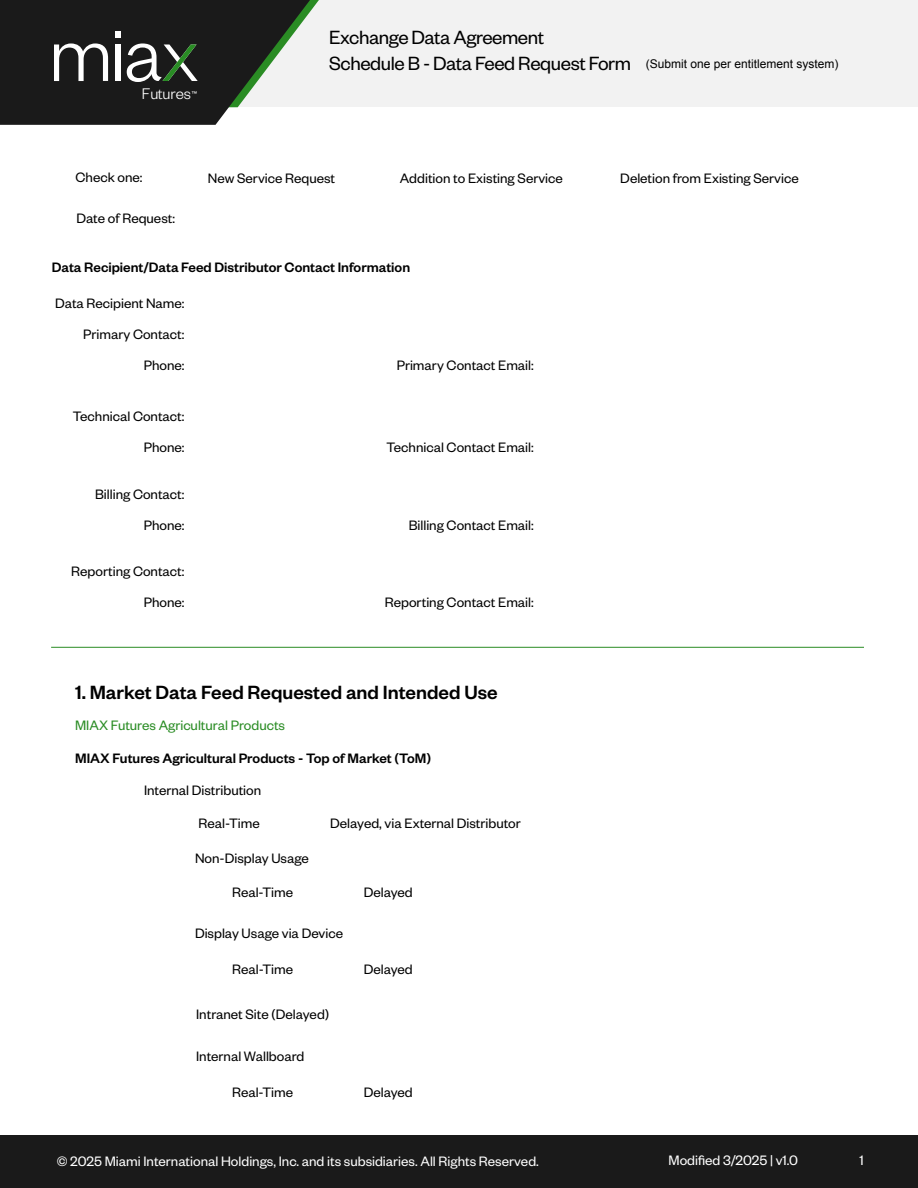
<style>
.page{position:relative;width:918px;height:1188px;background:#fff}
.page>*{position:absolute;margin:0;border:0;box-sizing:border-box;transform-origin:0 0}
.t1{font:21px/25.5px "Founders Grotesk";letter-spacing:-.02em;color:#000}
.t2{font:500 21px "Founders Grotesk";color:#000}
.t3{font:300 16.8px "Founders Grotesk";color:#fff}
.t4{font:15px/30.9px "Founders Grotesk";color:#000;text-align:right}
.t5{font:500 15px "Founders Grotesk";color:#000}
.t6{font:15px "Founders Grotesk";color:#fff}
.t7{font:15px "Founders Grotesk";color:#2a8c24}
.t8{font:12px "Arial";color:#000}
.t9{font:6.45px "Helvetica";color:#fff}
</style>
<div class="page">
<div style="left:0;top:0;width:918px;height:107px;background:#f2f2f2"></div>
<div style="left:0;top:1135px;width:918px;height:53px;background:#1a1a1a"></div>
<svg style="left:0;top:0;width:319px;height:125px"></svg>
<hr style="left:51px;top:647px;width:813px;height:1px;background:#2a8c24">
<p class="t3" style="left:142px;top:83px;width:51px">Futures</p>
<p class="t9" style="left:191px;top:89px;width:8px">™</p>
<h1 class="t1" style="left:329px;top:24px;width:303px">Exchange Data Agreement<br>Schedule B - Data Feed Request Form</h1>
<p class="t8" style="left:646px;top:56px;width:194px">(Submit one per entitlement system)</p>
<p class="t4" style="left:76px;top:161px;width:68px">Check one:</p>
<p class="t4" style="left:76px;top:202px;width:100px">Date of Request:</p>
<p class="t5" style="left:52px;top:258px;width:360px">Data Recipient/Data Feed Distributor Contact Information</p>
<p class="t4" style="left:208px;top:162px;width:129px">New Service Request</p>
<p class="t4" style="left:400px;top:162px;width:165px">Addition to Existing Service</p>
<p class="t4" style="left:620px;top:162px;width:180px">Deletion from Existing Service</p>
<p class="t4" style="left:55px;top:287px;width:131px">Data Recipient Name:<br>Primary Contact:</p>
<p class="t4" style="left:144px;top:349px;width:42px">Phone:</p>
<p class="t4" style="left:73px;top:400px;width:113px">Technical Contact:</p>
<p class="t4" style="left:144px;top:431px;width:42px">Phone:</p>
<p class="t4" style="left:95px;top:478px;width:91px">Billing Contact:</p>
<p class="t4" style="left:144px;top:509px;width:42px">Phone:</p>
<p class="t4" style="left:71px;top:555px;width:115px">Reporting Contact:</p>
<p class="t4" style="left:144px;top:586px;width:42px">Phone:</p>
<p class="t4" style="left:397px;top:349px;width:139px">Primary Contact Email:</p>
<p class="t4" style="left:386px;top:431px;width:149px">Technical Contact Email:</p>
<p class="t4" style="left:409px;top:509px;width:127px">Billing Contact Email:</p>
<p class="t4" style="left:385px;top:586px;width:150px">Reporting Contact Email:</p>
<h1 class="t2" style="left:75px;top:679px;width:424px">1. Market Data Feed Requested and Intended Use</h1>
<p class="t7" style="left:75px;top:717px;width:211px">MIAX Futures Agricultural Products</p>
<p class="t5" style="left:75px;top:749px;width:358px">MIAX Futures Agricultural Products - Top of Market (ToM)</p>
<p class="t4" style="left:144px;top:774px;width:119px">Internal Distribution</p>
<p class="t4" style="left:199px;top:807px;width:63px">Real-Time</p>
<p class="t4" style="left:195px;top:842px;width:115px">Non-Display Usage</p>
<p class="t4" style="left:232px;top:876px;width:63px">Real-Time</p>
<p class="t4" style="left:330px;top:807px;width:192px">Delayed, via External Distributor</p>
<p class="t4" style="left:364px;top:876px;width:51px">Delayed</p>
<p class="t4" style="left:195px;top:917px;width:150px">Display Usage via Device</p>
<p class="t4" style="left:232px;top:953px;width:63px">Real-Time</p>
<p class="t4" style="left:196px;top:998px;width:135px">Intranet Site (Delayed)</p>
<p class="t4" style="left:196px;top:1040px;width:110px">Internal Wallboard</p>
<p class="t4" style="left:232px;top:1076px;width:63px">Real-Time</p>
<p class="t4" style="left:364px;top:953px;width:51px">Delayed</p>
<p class="t4" style="left:364px;top:1076px;width:51px">Delayed</p>
<p class="t6" style="left:57px;top:1152px;width:484px">© 2025 Miami International Holdings, Inc. and its subsidiaries. All Rights Reserved.</p>
<p class="t6" style="left:669px;top:1151px;width:131px">Modified 3/2025 | v1.0</p>
<p class="t6" style="left:860px;top:1151px;width:6px">1</p>
</div>
